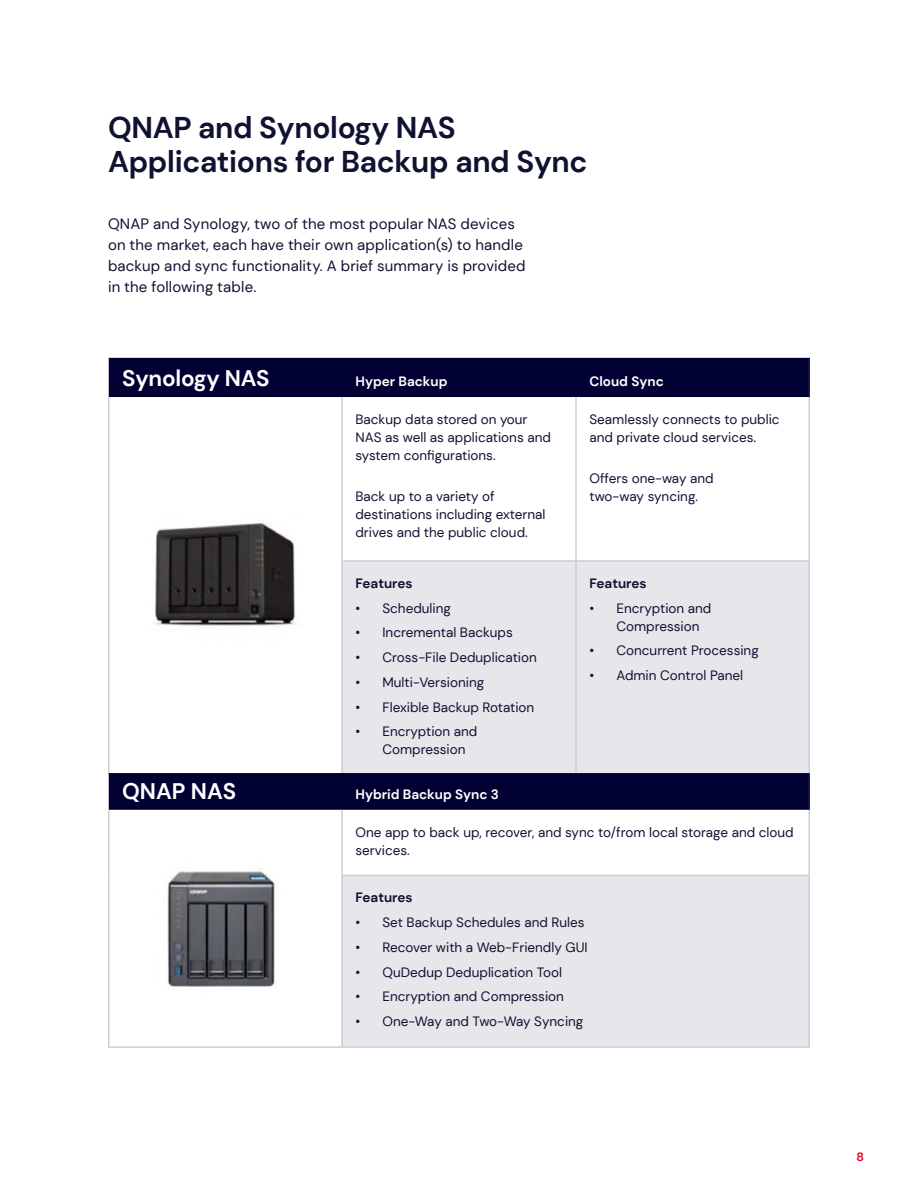
<style>
.page{position:relative;width:918px;height:1188px;background:#fff}
.page>*{position:absolute;margin:0;border:0;box-sizing:border-box;transform-origin:0 0}
.t1{font:700 30px/34.5px "DM Sans";letter-spacing:-.01em;color:#0f1230}
.t2{font:700 22.5px "DM Sans";letter-spacing:-.01em;color:#fff}
.t3{font:15px/21px "DM Sans";letter-spacing:.01em;color:#0f1230}
.t4{font:13.5px/18px "DM Sans";color:#0f1230}
.t5{font:700 13.5px "DM Sans";color:#fff}
.t6{font:700 13.5px "DM Sans";color:#0f1230}
.t7{font:700 12px "DM Sans";color:#e20626}
</style>
<div class="page">
<div style="left:109px;top:359px;width:700px;height:38px;background:#003"></div>
<div style="left:343px;top:562px;width:465px;height:211px;background:#e6e6eb"></div>
<hr style="left:341px;top:397px;width:2px;height:163px;background:#ccccd6">
<hr style="left:575px;top:397px;width:2px;height:163px;background:#ccccd6">
<hr style="left:808px;top:397px;width:2px;height:163px;background:#ccccd6">
<hr style="left:108px;top:773px;width:234px;height:2px;background:#ccccd6">
<hr style="left:108px;top:397px;width:2px;height:164px;background:#ccccd6">
<hr style="left:108px;top:561px;width:2px;height:212px;background:#ccccd6">
<hr style="left:809px;top:359px;width:1px;height:38px;background:#1b1e40">
<hr style="left:109px;top:358px;width:233px;height:1px;background:#003">
<hr style="left:342px;top:358px;width:234px;height:1px;background:#003">
<hr style="left:576px;top:358px;width:234px;height:1px;background:#003">
<hr style="left:341px;top:560px;width:235px;height:2px;background:#ccccd6">
<hr style="left:341px;top:562px;width:2px;height:211px;background:#ccccd6">
<hr style="left:576px;top:560px;width:234px;height:2px;background:#ccccd6">
<hr style="left:575px;top:562px;width:2px;height:211px;background:#ccccd6">
<hr style="left:808px;top:562px;width:2px;height:211px;background:#ccccd6">
<div style="left:109px;top:775px;width:700px;height:35px;background:#003"></div>
<div style="left:342px;top:875px;width:467px;height:172px;background:#e6e6eb"></div>
<hr style="left:341px;top:810px;width:2px;height:65px;background:#ccccd6">
<hr style="left:808px;top:810px;width:2px;height:65px;background:#ccccd6">
<hr style="left:341px;top:875px;width:235px;height:1px;background:#ccccd6">
<hr style="left:341px;top:876px;width:2px;height:170px;background:#ccccd6">
<hr style="left:576px;top:875px;width:234px;height:1px;background:#ccccd6">
<hr style="left:808px;top:876px;width:2px;height:170px;background:#ccccd6">
<hr style="left:108px;top:1046px;width:234px;height:2px;background:#ccccd6">
<hr style="left:108px;top:810px;width:2px;height:65px;background:#ccccd6">
<hr style="left:108px;top:875px;width:2px;height:171px;background:#ccccd6">
<hr style="left:809px;top:775px;width:1px;height:35px;background:#1b1e40">
<hr style="left:109px;top:773px;width:233px;height:2px;background:#003">
<hr style="left:342px;top:773px;width:234px;height:2px;background:#003">
<hr style="left:576px;top:773px;width:234px;height:2px;background:#003">
<hr style="left:342px;top:1046px;width:234px;height:2px;background:#ccccd6">
<hr style="left:576px;top:1046px;width:234px;height:2px;background:#ccccd6">
<img style="left:154px;top:522px;width:142px;height:104px">
<img style="left:167px;top:871px;width:110px;height:116px">
<h1 class="t1" style="left:108px;top:110px;width:481px">QNAP and Synology NAS<br>Applications for Backup and Sync</h1>
<p class="t3" style="left:108px;top:213px;width:419px">QNAP and Synology, two of the most popular NAS devices on the market, each have their own application(s) to handle backup and sync functionality. A brief summary is provided in the following table.</p>
<h2 class="t2" style="left:122px;top:364px;width:149px">Synology NAS</h2>
<p class="t5" style="left:356px;top:373px;width:94px">Hyper Backup</p>
<p class="t5" style="left:589px;top:373px;width:76px">Cloud Sync</p>
<p class="t4" style="left:356px;top:410px;width:197px">Backup data stored on your<br>NAS as well as applications and system configurations.</p>
<p class="t4" style="left:356px;top:488px;width:191px">Back up to a variety of destinations including external drives and the public cloud.</p>
<p class="t4" style="left:589px;top:410px;width:192px">Seamlessly connects to public and private cloud services.</p>
<p class="t4" style="left:589px;top:470px;width:126px">Offers one-way and two-way syncing.</p>
<p class="t6" style="left:356px;top:575px;width:59px">Features</p>
<p class="t4" style="left:356px;top:599px;width:97px">• Scheduling</p>
<p class="t4" style="left:356px;top:624px;width:159px">• Incremental Backups</p>
<p class="t4" style="left:356px;top:648px;width:183px">• Cross-File Deduplication</p>
<p class="t4" style="left:356px;top:673px;width:130px">• Multi-Versioning</p>
<p class="t4" style="left:356px;top:698px;width:180px">• Flexible Backup Rotation</p>
<p class="t4" style="left:382px;top:723px;width:96px;text-indent:-27px">• Encryption and<br>Compression</p>
<p class="t6" style="left:589px;top:575px;width:59px">Features</p>
<p class="t4" style="left:616px;top:599px;width:96px;text-indent:-27px">• Encryption and<br>Compression</p>
<p class="t4" style="left:589px;top:642px;width:171px">• Concurrent Processing</p>
<p class="t4" style="left:589px;top:666px;width:155px">• Admin Control Panel</p>
<h2 class="t2" style="left:122px;top:777px;width:116px">QNAP NAS</h2>
<p class="t5" style="left:356px;top:786px;width:145px">Hybrid Backup Sync 3</p>
<p class="t4" style="left:356px;top:823px;width:440px">One app to back up, recover, and sync to/from local storage and cloud services.</p>
<p class="t6" style="left:356px;top:889px;width:59px">Features</p>
<p class="t4" style="left:356px;top:913px;width:231px">• Set Backup Schedules and Rules</p>
<p class="t4" style="left:356px;top:938px;width:234px">• Recover with a Web-Friendly GUI</p>
<p class="t4" style="left:356px;top:963px;width:208px">• QuDedup Deduplication Tool</p>
<p class="t4" style="left:356px;top:988px;width:210px">• Encryption and Compression</p>
<p class="t4" style="left:356px;top:1012px;width:229px">• One-Way and Two-Way Syncing</p>
<p class="t7" style="left:856px;top:1150px;width:9px">8</p>
</div>
